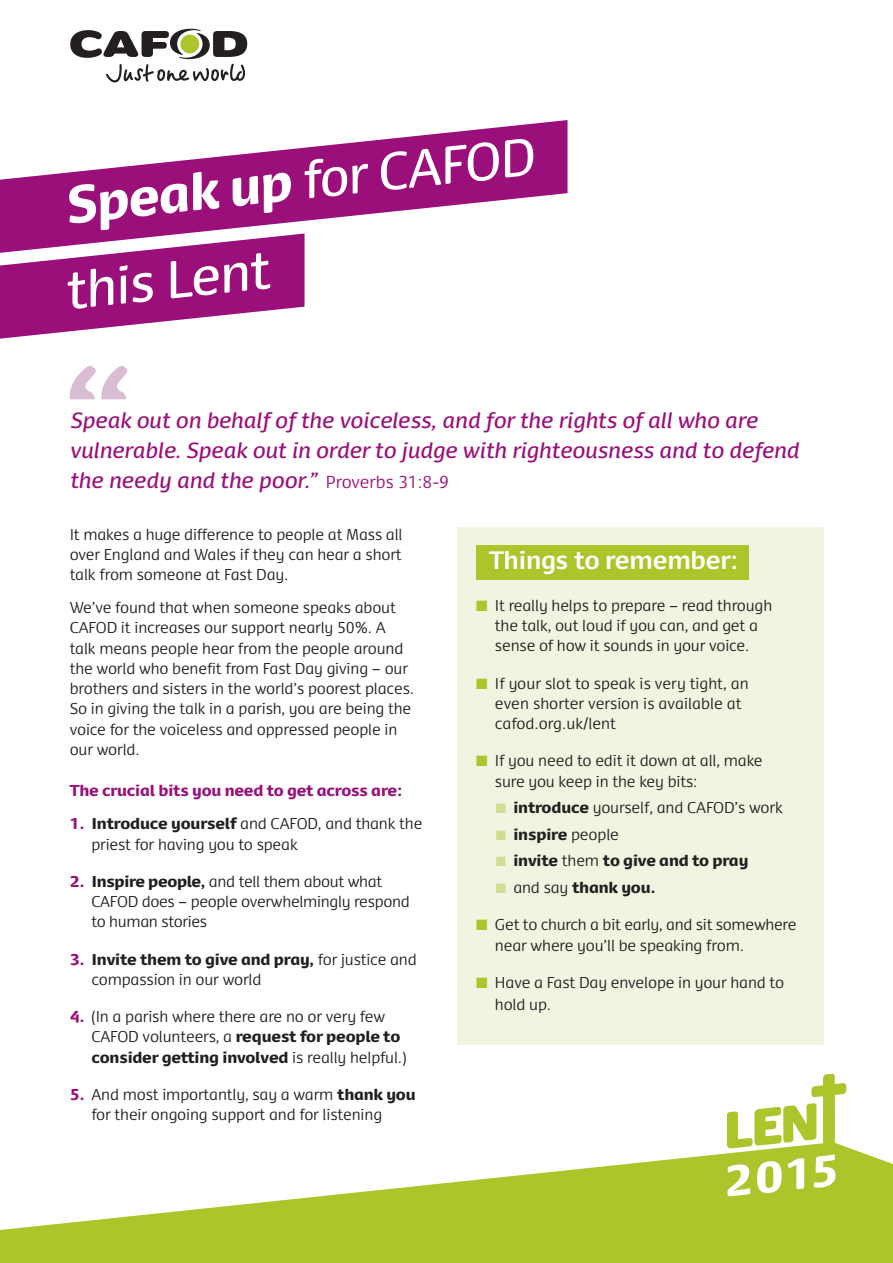
<style>
.page{position:relative;width:893px;height:1263px;background:#fff}
.page>*{position:absolute;margin:0;border:0;box-sizing:border-box;transform-origin:0 0}
.t1{font:50.4px/85.2px "Dancer TF";color:#fff;scale:.96 1}
.t2{font:700 24px "Dancer TF";letter-spacing:-.01em;color:#fff}
.t3{font:italic 21px/30px "Dancer Pro";letter-spacing:-.01em;color:#9a0f79}
.t4{font:300 15px/20.2px "Dancer TF";letter-spacing:-.01em;color:#231f20}
.t5{font:900 15px "Dancer TF";letter-spacing:-.01em;color:#231f20}
.t6{font:900 15px "Dancer TF";letter-spacing:-.01em;color:#9a0f79}
.s1{font-weight:900}
.s2{font-family:"Dancer TF";font-weight:300;font-style:normal;font-size:16.5px}
.s3{font-weight:900;color:#9a0f79}
.s4{color:#adc42b}
.s5{color:#d2dd94}
.s6{font-weight:300}
</style>
<div class="page">
<div style="left:457px;top:527px;width:366px;height:518px;background:#f0f4e1"></div>
<svg style="left:70px;top:365px;width:58px;height:34px"></svg>
<svg style="left:70px;top:28px;width:178px;height:55px"></svg>
<svg style="left:727px;top:1074px;width:119px;height:68px"></svg>
<svg style="left:0;top:1142px;width:893px;height:121px;fill:#adc42b"></svg>
<svg style="left:0;top:120px;width:567px;height:113px;fill:#9a0f79"></svg>
<svg style="left:0;top:233px;width:305px;height:106px"></svg>
<div style="left:476px;top:545px;width:273px;height:34px;background:#adc42b"></div>
<h1 class="t1" style="left:51px;top:163px;width:502px;rotate:-6deg"><span class="s1">Speak up</span> for CAFOD this Lent</h1>
<h3 class="t3" style="left:70px;top:404px;width:731px">Speak out on behalf of the voiceless, and for the rights of all who are vulnerable. Speak out in order to judge with righteousness and to defend the needy and the poor.” <span class="s2">Proverbs 31:8-9</span></h3>
<p class="t4" style="left:70px;top:524px;width:334px;text-align:justify">It makes a huge difference to people at Mass all over England and Wales if they can hear a short talk from someone at Fast Day.</p>
<p class="t4" style="left:70px;top:597px;width:346px">We’ve found that when someone speaks about CAFOD it increases our support nearly 50%. A talk means people hear from the people around the world who benefit from Fast Day giving – our brothers and sisters in the world’s poorest places.<br>So in giving the talk in a parish, you are being the voice for the voiceless and oppressed people in our world.</p>
<p class="t6" style="left:70px;top:781px;width:334px">The crucial bits you need to get across are:</p>
<p class="t4" style="left:91px;top:813px;width:333px;text-indent:-22px"><span class="s3">1.</span> <span class="s1">Introduce yourself</span> and CAFOD, and thank the priest for having you to speak</p>
<p class="t4" style="left:91px;top:871px;width:320px;text-indent:-22px"><span class="s3">2.</span> <span class="s1">Inspire people,</span> and tell them about what<br>CAFOD does – people overwhelmingly respond to human stories</p>
<p class="t4" style="left:91px;top:949px;width:327px;text-indent:-22px"><span class="s3">3.</span> <span class="s1">Invite them to give and pray,</span> for justice and compassion in our world</p>
<p class="t4" style="left:91px;top:1006px;width:317px;text-indent:-22px"><span class="s3">4.</span> (In a parish where there are no or very few<br>CAFOD volunteers, a <span class="s1">request for people to consider getting involved</span> is really helpful.)</p>
<p class="t4" style="left:91px;top:1084px;width:326px;text-indent:-22px"><span class="s3">5.</span> And most importantly, say a warm <span class="s1">thank you </span>for their ongoing support and for listening</p>
<h2 class="t2" style="left:489px;top:545px;width:251px">Things to remember:</h2>
<p class="t4" style="left:476px;top:595px;width:298px;text-align:center"><span class="s4">■</span> It really helps to prepare – read through the talk, out loud if you can, and get a sense of how it sounds in your voice.</p>
<p class="t4" style="left:495px;top:673px;width:255px;text-indent:-19px"><span class="s4">■</span> If your slot to speak is very tight, an even shorter version is available at cafod.org.uk/lent</p>
<p class="t4" style="left:495px;top:750px;width:269px;text-indent:-19px"><span class="s4">■</span> If you need to edit it down at all, make sure you keep in the key bits:</p>
<p class="t4" style="left:496px;top:797px;width:288px"><span class="s5">■</span> <span class="s1">introduce</span> yourself, and CAFOD’s work</p>
<p class="t5" style="left:496px;top:824px;width:125px"><span class="s5">■</span> inspire <span class="s6">people</span></p>
<p class="t5" style="left:496px;top:851px;width:254px"><span class="s5">■</span> invite <span class="s6">them</span> to give and to pray</p>
<p class="t5" style="left:496px;top:877px;width:162px"><span class="s5">■</span> <span class="s6">and say</span> thank you.</p>
<p class="t4" style="left:495px;top:914px;width:303px;text-indent:-19px"><span class="s4">■</span> Get to church a bit early, and sit somewhere near where you’ll be speaking from.</p>
<p class="t4" style="left:495px;top:971px;width:291px;line-height:22.5px;text-indent:-19px"><span class="s4">■</span> Have a Fast Day envelope in your hand to hold up.</p>
</div>
